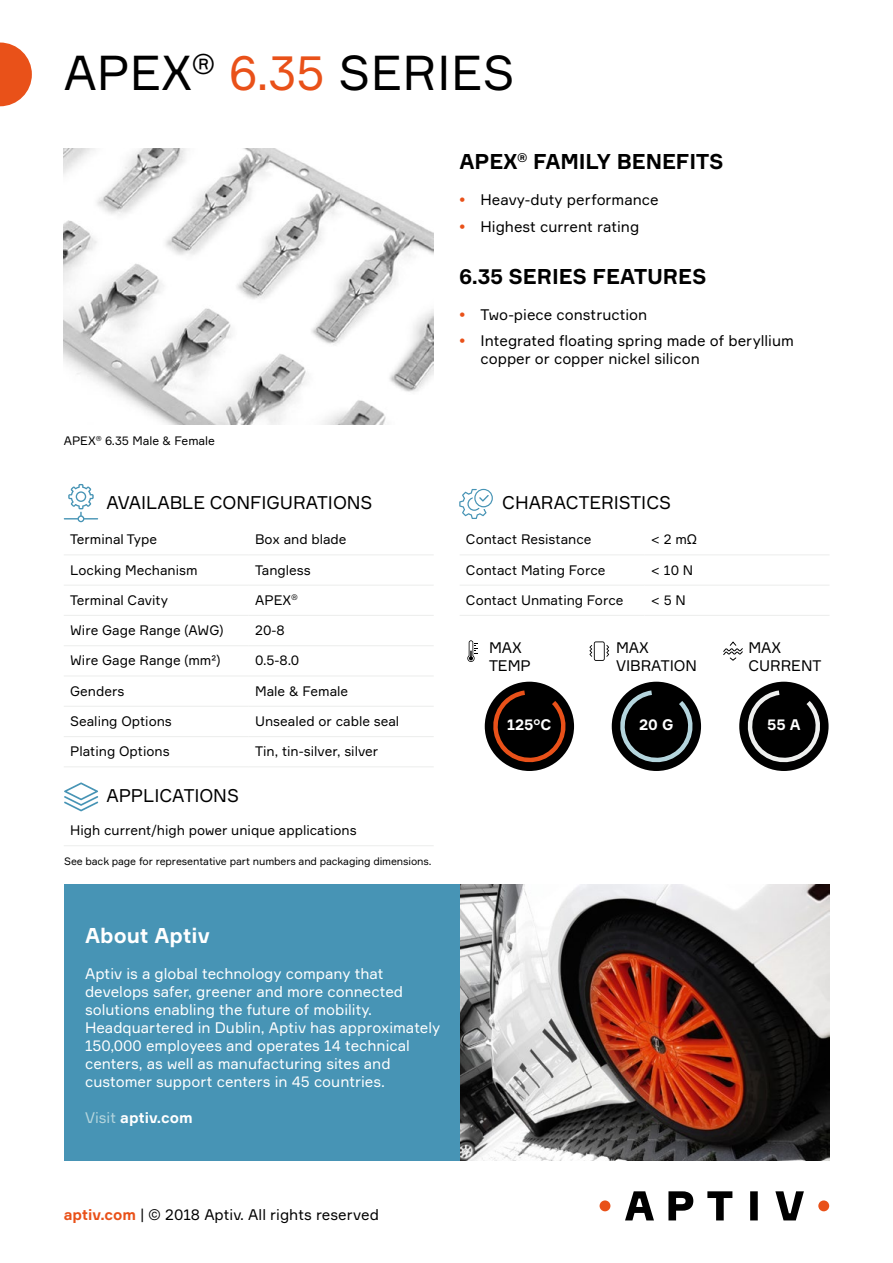
<style>
.page{position:relative;width:893px;height:1263px;background:#fff}
.page>*{position:absolute;margin:0;border:0;box-sizing:border-box;transform-origin:0 0}
.t1{font:48px "Formular";letter-spacing:.01em;color:#000}
.t2{font:700 21px "Formular";letter-spacing:-.005em;color:#000}
.t3{font:700 21px "Formular";color:#fff}
.t4{font:18px "Formular";letter-spacing:-.005em;color:#000}
.t5{font:15px/18px "Formular";color:#fff}
.t6{font:15px/18px "Formular";color:#000}
.t7{font:700 15px "Formular";color:#fff}
.t8{font:13.5px "Formular";color:#000}
.t9{font:12px "Formular";color:#000}
.t10{font:10.5px "Formular";letter-spacing:-.01em;color:#000}
.s1{color:#e95119}
.s2{font-weight:400;color:#b4d5dd}
.s3{font-weight:700;color:#e95119}
</style>
<div class="page">
<img style="left:459px;top:884px;width:370px;height:277px">
<svg style="left:0;top:43px;width:32px;height:63px"></svg>
<svg style="left:600px;top:1191px;width:229px;height:29px"></svg>
<div style="left:64px;top:884px;width:395px;height:277px;background:#4794b5"></div>
<hr style="left:460px;top:554px;width:185px;height:1px;background:#eeefee">
<hr style="left:645px;top:554px;width:184px;height:1px;background:#eeefee">
<hr style="left:460px;top:585px;width:185px;height:1px;background:#eeefee">
<hr style="left:645px;top:585px;width:184px;height:1px;background:#eeefee">
<hr style="left:460px;top:615px;width:185px;height:1px;background:#eeefee">
<hr style="left:645px;top:615px;width:184px;height:1px;background:#eeefee">
<svg style="left:459px;top:489px;width:34px;height:30px"></svg>
<svg style="left:64px;top:484px;width:34px;height:38px"></svg>
<hr style="left:64px;top:554px;width:185px;height:1px;background:#eeefee">
<hr style="left:249px;top:554px;width:185px;height:1px;background:#eeefee">
<hr style="left:64px;top:585px;width:185px;height:1px;background:#eeefee">
<hr style="left:249px;top:585px;width:185px;height:1px;background:#eeefee">
<hr style="left:64px;top:615px;width:185px;height:1px;background:#eeefee">
<hr style="left:249px;top:615px;width:185px;height:1px;background:#eeefee">
<hr style="left:64px;top:645px;width:185px;height:1px;background:#eeefee">
<hr style="left:249px;top:645px;width:185px;height:1px;background:#eeefee">
<hr style="left:64px;top:675px;width:185px;height:1px;background:#eeefee">
<hr style="left:249px;top:675px;width:185px;height:1px;background:#eeefee">
<hr style="left:64px;top:706px;width:185px;height:1px;background:#eeefee">
<hr style="left:249px;top:706px;width:185px;height:1px;background:#eeefee">
<hr style="left:64px;top:736px;width:185px;height:1px;background:#eeefee">
<hr style="left:249px;top:736px;width:185px;height:1px;background:#eeefee">
<hr style="left:64px;top:766px;width:185px;height:1px;background:#eeefee">
<hr style="left:249px;top:766px;width:185px;height:1px;background:#eeefee">
<div style="left:485px;top:682px;width:89px;height:89px;background:#000;border-radius:50%"></div>
<svg style="left:490px;top:690px;width:79px;height:76px"></svg>
<div style="left:612px;top:682px;width:89px;height:89px;background:#000;border-radius:50%"></div>
<svg style="left:617px;top:690px;width:79px;height:76px"></svg>
<div style="left:739px;top:682px;width:89px;height:89px;background:#000;border-radius:50%"></div>
<svg style="left:744px;top:690px;width:80px;height:76px"></svg>
<svg style="left:723px;top:641px;width:20px;height:20px"></svg>
<svg style="left:467px;top:640px;width:11px;height:22px"></svg>
<svg style="left:589px;top:641px;width:20px;height:20px"></svg>
<img style="left:64px;top:149px;width:370px;height:276px">
<hr style="left:64px;top:845px;width:370px;height:1px;background:#eeefee">
<svg style="left:64px;top:782px;width:34px;height:29px"></svg>
<h1 class="t1" style="left:64px;top:43px;width:453px">APEX<sup>®</sup> <span class="s1">6.35</span> SERIES</h1>
<p class="t9" style="left:64px;top:433px;width:153px">APEX<sup>®</sup> 6.35 Male &amp; Female</p>
<h2 class="t2" style="left:459px;top:149px;width:266px">APEX<sup>®</sup> FAMILY BENEFITS</h2>
<p class="t6" style="left:459px;top:191px;width:201px"><span class="s1">•</span> Heavy-duty performance</p>
<p class="t6" style="left:459px;top:217px;width:181px"><span class="s1">•</span> Highest current rating</p>
<h2 class="t2" style="left:459px;top:263px;width:249px">6.35 SERIES FEATURES</h2>
<p class="t6" style="left:459px;top:305px;width:190px"><span class="s1">•</span> Two-piece construction</p>
<p class="t6" style="left:480px;top:332px;width:315px;text-indent:-21px"><span class="s1">•</span> Integrated floating spring made of beryllium copper or copper nickel silicon</p>
<h3 class="t4" style="left:106px;top:491px;width:268px">AVAILABLE CONFIGURATIONS</h3>
<h3 class="t4" style="left:502px;top:491px;width:170px">CHARACTERISTICS</h3>
<p class="t8" style="left:70px;top:531px;width:88px">Terminal Type</p>
<p class="t8" style="left:255px;top:531px;width:93px">Box and blade</p>
<p class="t8" style="left:70px;top:561px;width:129px">Locking Mechanism</p>
<p class="t8" style="left:255px;top:561px;width:57px">Tangless</p>
<p class="t8" style="left:70px;top:592px;width:99px">Terminal Cavity</p>
<p class="t8" style="left:255px;top:592px;width:44px">APEX<sup>®</sup></p>
<p class="t8" style="left:70px;top:622px;width:155px">Wire Gage Range (AWG)</p>
<p class="t8" style="left:255px;top:622px;width:31px">20-8</p>
<p class="t8" style="left:70px;top:652px;width:152px">Wire Gage Range (mm²)</p>
<p class="t8" style="left:255px;top:652px;width:46px">0.5-8.0</p>
<p class="t8" style="left:70px;top:682px;width:56px">Genders</p>
<p class="t8" style="left:255px;top:682px;width:95px">Male &amp; Female</p>
<p class="t8" style="left:70px;top:713px;width:103px">Sealing Options</p>
<p class="t8" style="left:255px;top:713px;width:146px">Unsealed or cable seal</p>
<p class="t8" style="left:70px;top:743px;width:101px">Plating Options</p>
<p class="t8" style="left:255px;top:743px;width:125px">Tin, tin-silver, silver</p>
<p class="t8" style="left:466px;top:531px;width:127px">Contact Resistance</p>
<p class="t8" style="left:651px;top:531px;width:48px">&lt; 2 mΩ</p>
<p class="t8" style="left:466px;top:561px;width:141px">Contact Mating Force</p>
<p class="t8" style="left:651px;top:561px;width:44px">&lt; 10 N</p>
<p class="t8" style="left:466px;top:592px;width:159px">Contact Unmating Force</p>
<p class="t8" style="left:651px;top:592px;width:37px">&lt; 5 N</p>
<p class="t6" style="left:489px;top:639px;width:43px">MAX<br>TEMP</p>
<p class="t6" style="left:616px;top:639px;width:82px">MAX<br>VIBRATION</p>
<p class="t6" style="left:748px;top:639px;width:75px">MAX<br>CURRENT</p>
<p class="t7" style="left:507px;top:716px;width:46px">125°C</p>
<p class="t7" style="left:639px;top:716px;width:36px">20 G</p>
<p class="t7" style="left:767px;top:716px;width:35px">55 A</p>
<h3 class="t4" style="left:106px;top:785px;width:134px">APPLICATIONS</h3>
<p class="t8" style="left:70px;top:822px;width:288px">High current/high power unique applications</p>
<p class="t10" style="left:64px;top:855px;width:369px">See back page for representative part numbers and packaging dimensions.</p>
<h2 class="t3" style="left:85px;top:922px;width:126px">About Aptiv</h2>
<p class="t5" style="left:85px;top:964px;width:357px">Aptiv is a global technology company that develops safer, greener and more connected solutions enabling the future of mobility.<br>Headquartered in Dublin, Aptiv has approximately 150,000 employees and operates 14 technical centers, as well as manufacturing sites and customer support centers in 45 countries.</p>
<p class="t7" style="left:85px;top:1108px;width:109px"><span class="s2">Visit</span> aptiv.com</p>
<p class="t6" style="left:64px;top:1205px;width:317px"><span class="s3">aptiv.com</span> | © 2018 Aptiv. All rights reserved</p>
</div>
